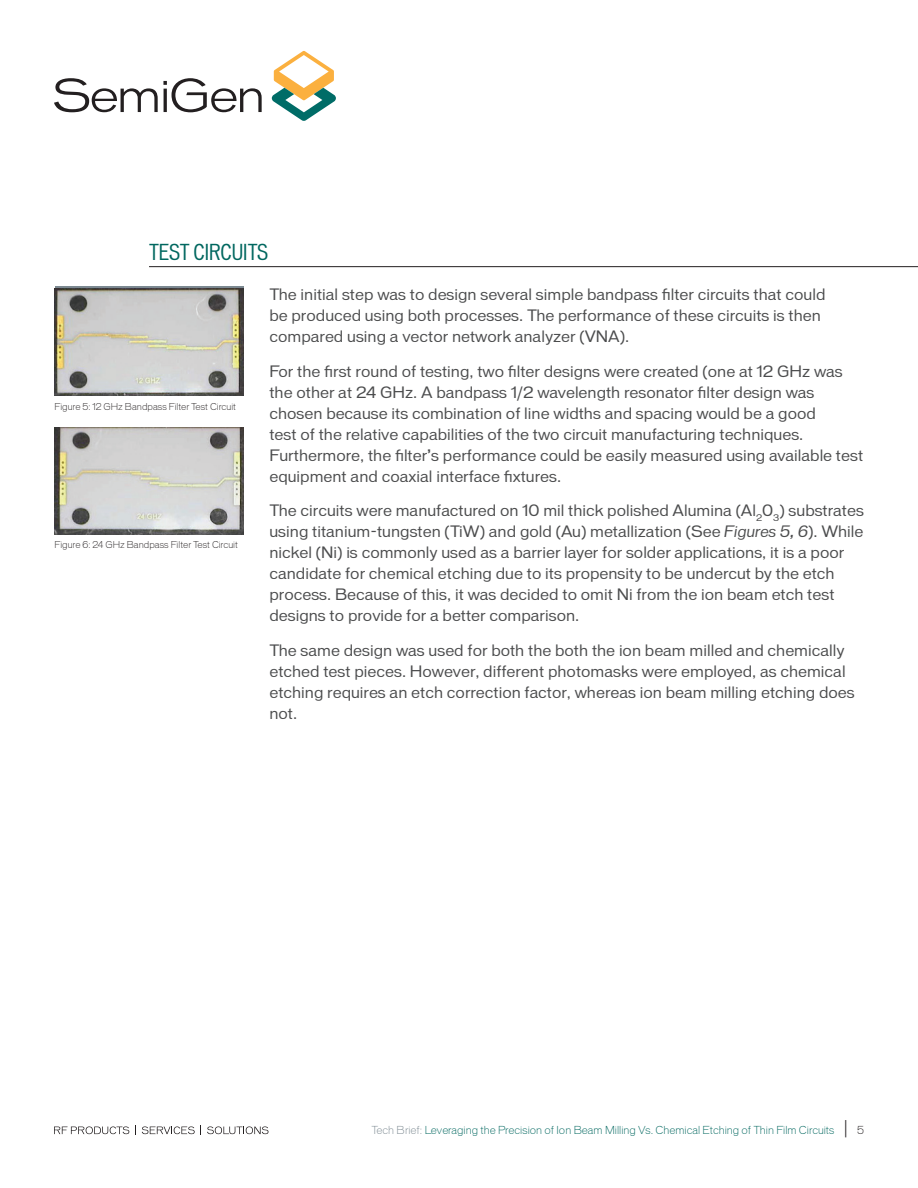
<style>
.page{position:relative;width:918px;height:1188px;background:#fff}
.page>*{position:absolute;margin:0;border:0;box-sizing:border-box;transform-origin:0 0}
.t1{font:condensed 21px "Vonnes";color:#00675f}
.t2{font:15px/21px "Vonnes";color:#4b4c4d}
.t3{font:300 10.5px "Vonnes";color:#00675f}
.t4{font:300 9px "Vonnes";color:#231f20}
.s1{font-style:italic}
.s2{color:#7c8991}
.s3{font-size:18px;color:#231f20}
.s4{color:#231f20}
</style>
<div class="page">
<svg style="left:54px;top:78px;width:208px;height:34px"></svg>
<svg style="left:272px;top:51px;width:64px;height:70px"></svg>
<svg style="left:54px;top:1126px;width:75px;height:8px"></svg>
<svg style="left:142px;top:1126px;width:53px;height:8px"></svg>
<svg style="left:207px;top:1126px;width:61px;height:9px"></svg>
<hr style="left:149px;top:266px;width:769px;height:1px;background:#231f20">
<img style="left:55px;top:288px;width:189px;height:107px">
<img style="left:55px;top:428px;width:189px;height:106px">
<h1 class="t1" style="left:149px;top:241px;width:121px">TEST CIRCUITS</h1>
<p class="t4" style="left:55px;top:401px;width:183px">Figure 5: 12 GHz Bandpass Filter Test Circuit</p>
<p class="t4" style="left:55px;top:539px;width:185px">Figure 6: 24 GHz Bandpass Filter Test Circuit</p>
<p class="t2" style="left:269px;top:284px;width:558px">The initial step was to design several simple bandpass filter circuits that could be produced using both processes. The performance of these circuits is then compared using a vector network analyzer (VNA).</p>
<p class="t2" style="left:269px;top:360px;width:595px">For the first round of testing, two filter designs were created (one at 12 GHz was the other at 24 GHz. A bandpass 1/2 wavelength resonator filter design was chosen because its combination of line widths and spacing would be a good<br>test of the relative capabilities of the two circuit manufacturing techniques.<br>Furthermore, the filter’s performance could be easily measured using available test equipment and coaxial interface fixtures.</p>
<p class="t2" style="left:269px;top:500px;width:596px">The circuits were manufactured on 10 mil thick polished Alumina (Al<sub>2</sub>0<sub>3</sub>) substrates using titanium-tungsten (TiW) and gold (Au) metallization (See <span class="s1">Figures 5, 6</span>). While nickel (Ni) is commonly used as a barrier layer for solder applications, it is a poor candidate for chemical etching due to its propensity to be undercut by the etch process. Because of this, it was decided to omit Ni from the ion beam etch test designs to provide for a better comparison.</p>
<p class="t2" style="left:269px;top:639px;width:587px">The same design was used for both the both the ion beam milled and chemically etched test pieces. However, different photomasks were employed, as chemical etching requires an etch correction factor, whereas ion beam milling etching does not.</p>
<p class="t3" style="left:371px;top:1124px;width:494px"><span class="s2">Tech Brief:</span> Leveraging the Precision of Ion Beam Milling Vs. Chemical Etching of Thin Film Circuits <span class="s3">|</span> <span class="s4">5</span></p>
</div>
